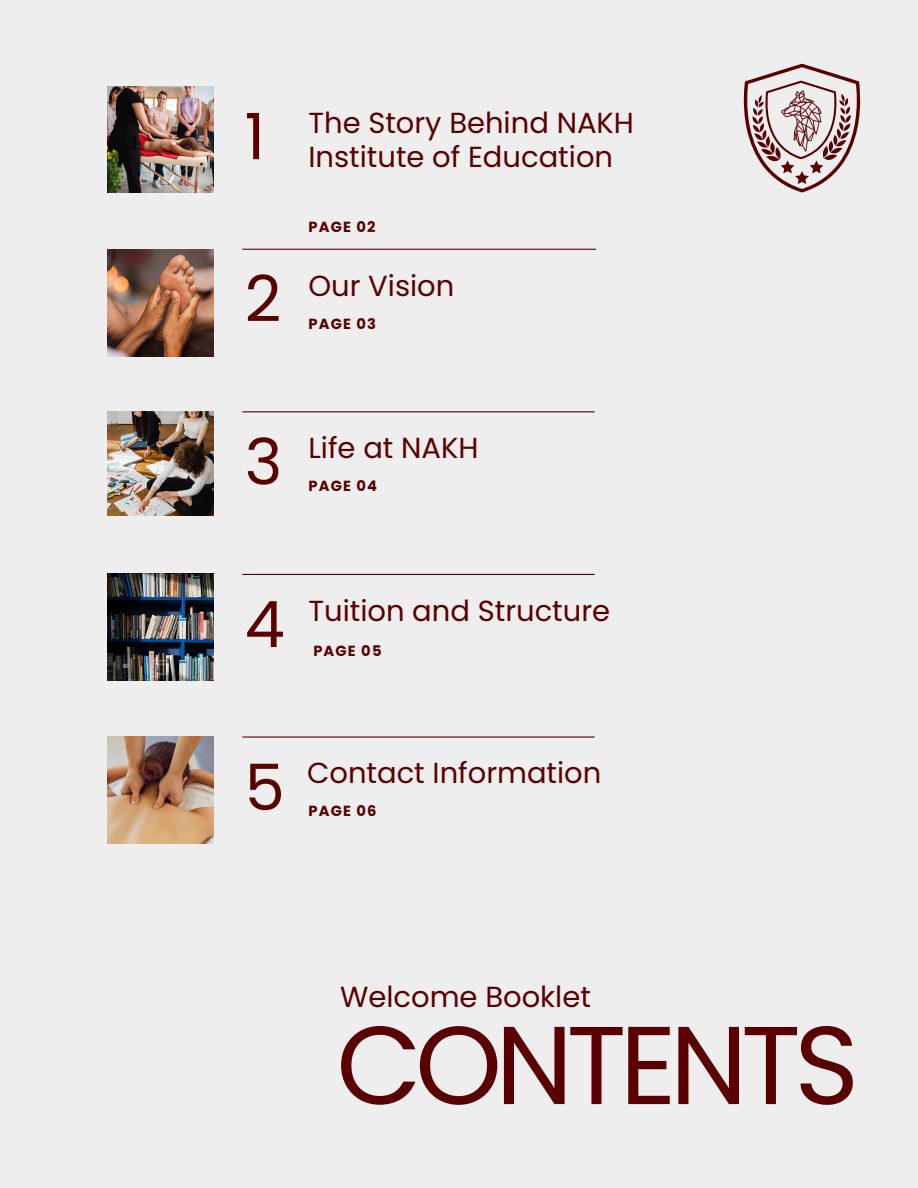
<style>
.page{position:relative;width:918px;height:1188px;background:#eee}
.page>*{position:absolute;margin:0;border:0;box-sizing:border-box;transform-origin:0 0}
.t1{font:110.55px "Poppins";letter-spacing:-.06em;color:#5b0000}
.t2{font:63.9px "Poppins";color:#5b0000}
.t3{font:29.1px "Poppins";color:#5b0000}
.t4{font:28.95px/33.8px "Poppins";color:#5b0000}
.t5{font:700 14.7px "Poppins";letter-spacing:.08em;color:#5b0000}
</style>
<div class="page">
<hr style="left:242px;top:249px;width:354px;height:1px;background:#5b0000">
<hr style="left:242px;top:411px;width:353px;height:1px;background:#5b0000">
<hr style="left:242px;top:574px;width:353px;height:1px;background:#5b0000">
<hr style="left:242px;top:736px;width:353px;height:2px;background:#5b0000">
<img style="left:108px;top:250px;width:106px;height:107px">
<img style="left:108px;top:411px;width:106px;height:105px">
<img style="left:108px;top:574px;width:106px;height:107px">
<img style="left:108px;top:737px;width:106px;height:106px">
<img style="left:108px;top:86px;width:106px;height:107px">
<svg style="left:743px;top:64px;width:118px;height:128px"></svg>
<img style="left:781px;top:90px;width:41px;height:62px">
<p class="t2" style="left:245px;top:92px;width:22px">1</p>
<p class="t2" style="left:245px;top:254px;width:38px">2</p>
<p class="t4" style="left:308px;top:106px;width:327px">The Story Behind NAKH<br>Institute of Education</p>
<p class="t5" style="left:308px;top:216px;width:69px">PAGE 02</p>
<p class="t4" style="left:308px;top:269px;width:147px">Our Vision</p>
<h2 class="t5" style="left:308px;top:313px;width:69px">PAGE 03</h2>
<p class="t2" style="left:245px;top:417px;width:39px">3</p>
<p class="t4" style="left:308px;top:431px;width:172px">Life at NAKH</p>
<p class="t5" style="left:308px;top:476px;width:70px">PAGE 04</p>
<h2 class="t2" style="left:245px;top:580px;width:42px">4</h2>
<p class="t4" style="left:308px;top:594px;width:303px">Tuition and Structure</p>
<p class="t5" style="left:313px;top:640px;width:70px">PAGE 05</p>
<p class="t2" style="left:245px;top:743px;width:42px">5</p>
<h2 class="t4" style="left:307px;top:756px;width:296px">Contact Information</h2>
<p class="t5" style="left:308px;top:801px;width:70px">PAGE 06</p>
<p class="t3" style="left:340px;top:976px;width:252px">Welcome Booklet</p>
<p class="t1" style="left:336px;top:988px;width:524px">CONTENTS</p>
</div>
